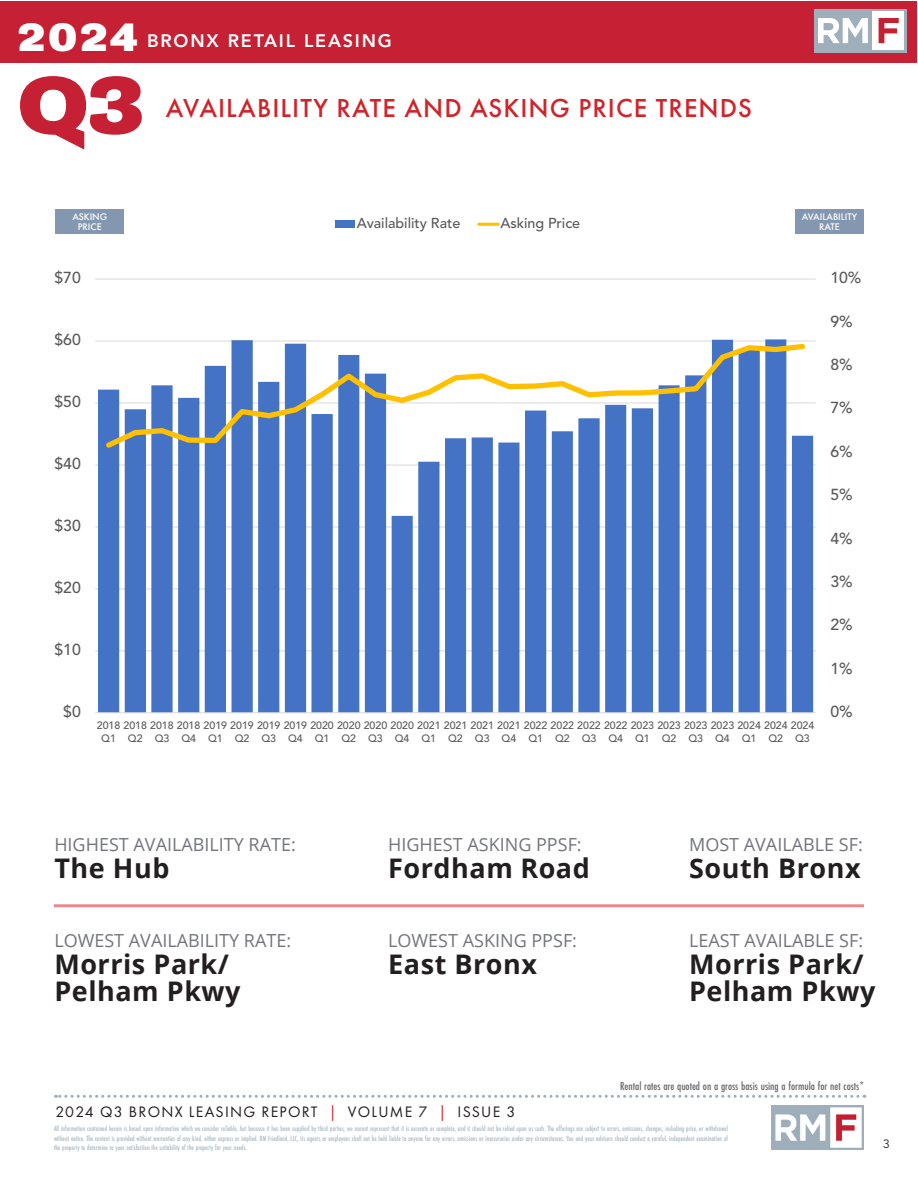
<style>
.page{position:relative;width:918px;height:1188px;background:#fff}
.page>*{position:absolute;margin:0;border:0;box-sizing:border-box;transform-origin:0 0}
.t1{font:900 81px "Campaign";color:#c52033}
.t2{font:900 39.3px "Campaign";color:#fff}
.t3{font:700 27px/27px "Open Sans";letter-spacing:.02em;color:#231f20}
.t4{font:500 27px "Futura PT";letter-spacing:.04em;color:#d1232a}
.t5{font:18px "Open Sans";color:#73757b}
.t6{font:800 18px "Avenir LT Pro";letter-spacing:.1em;color:#fff}
.t7{font:500 15.9px "Avenir LT Pro";letter-spacing:-.005em;color:#595959}
.t8{font:15.75px "Futura PT";letter-spacing:.08em;color:#231f20}
.t9{font:500 14.25px "Avenir LT Pro";color:#595959}
.t10{font:500 12.3px "Avenir LT Pro";color:#595959}
.t11{font:500 12px "Futura PT Cond";color:#64666a}
.t12{font:12px "Avenir LT Pro";color:#231f20}
.t13{font:500 10.65px/12.8px "Avenir LT Pro";letter-spacing:-.005em;color:#595959}
.t14{font:500 10.05px/10.1px "Futura PT";color:#fff;text-align:center}
.t15{font:500 7.8px/9.3px "Futura PT Cond";letter-spacing:.015em;color:#a6b5c1;text-align:justify;scale:.9 1}
.s1{color:#d1232a}
</style>
<div class="page">
<div style="left:1px;top:1px;width:916px;height:62px;background:#c52033"></div>
<img style="left:771px;top:1106px;width:93px;height:43px">
<svg style="left:56px;top:1095px;width:802px;height:3px"></svg>
<div style="left:814px;top:9px;width:93px;height:43px;background:#9eaeba"></div>
<svg style="left:818px;top:18px;width:50px;height:25px"></svg>
<div style="left:873px;top:11px;width:31px;height:39px;background:#fff"></div>
<svg style="left:879px;top:18px;width:20px;height:25px"></svg>
<div style="left:795px;top:209px;width:69px;height:25px;background:#8497b0"></div>
<div style="left:55px;top:209px;width:69px;height:25px;background:#8497b0"></div>
<hr style="left:95px;top:650px;width:721px;height:1px;background:#d9d9d9">
<hr style="left:95px;top:588px;width:721px;height:1px;background:#d9d9d9">
<hr style="left:95px;top:526px;width:721px;height:1px;background:#d9d9d9">
<hr style="left:95px;top:465px;width:721px;height:1px;background:#d9d9d9">
<hr style="left:95px;top:402px;width:721px;height:1px;background:#d9d9d9">
<hr style="left:95px;top:341px;width:721px;height:1px;background:#d9d9d9">
<hr style="left:95px;top:279px;width:721px;height:1px;background:#d9d9d9">
<svg style="left:98px;top:339px;width:715px;height:373px;fill:#4472c4"></svg>
<hr style="left:95px;top:712px;width:721px;height:1px;background:#d9d9d9">
<svg style="left:102px;top:341px;width:706px;height:111px"></svg>
<div style="left:335px;top:220px;width:20px;height:8px;background:#4472c4"></div>
<hr style="left:479px;top:223px;width:19px;height:3px;background:#ffc000">
<hr style="left:54px;top:904px;width:810px;height:3px;background:#d7252a">
<h2 class="t2" style="left:17px;top:14px;width:122px">2024</h2>
<h1 class="t1" style="left:17px;top:57px;width:128px">Q3</h1>
<h3 class="t6" style="left:147px;top:30px;width:246px">BRONX RETAIL LEASING</h3>
<p class="t4" style="left:166px;top:92px;width:588px">AVAILABILITY RATE AND ASKING PRICE TRENDS</p>
<p class="t14" style="left:72px;top:212px;width:36px">ASKING<br>PRICE</p>
<p class="t7" style="left:54px;top:268px;width:28px">$70</p>
<p class="t10" style="left:72px;top:330px;width:22px">$30</p>
<p class="t7" style="left:54px;top:330px;width:28px">$60</p>
<p class="t7" style="left:54px;top:392px;width:28px">$50</p>
<p class="t7" style="left:54px;top:454px;width:28px">$40</p>
<p class="t10" style="left:72px;top:463px;width:22px">$15</p>
<p class="t7" style="left:54px;top:516px;width:28px">$30</p>
<p class="t7" style="left:54px;top:578px;width:28px">$20</p>
<p class="t7" style="left:54px;top:640px;width:28px">$10</p>
<p class="t7" style="left:63px;top:702px;width:19px">$0</p>
<p class="t9" style="left:357px;top:215px;width:105px">Availability Rate</p>
<p class="t9" style="left:500px;top:215px;width:81px">Asking Price</p>
<p class="t14" style="left:802px;top:212px;width:57px">AVAILABILITY</p>
<p class="t14" style="left:819px;top:222px;width:22px">RATE</p>
<p class="t7" style="left:830px;top:268px;width:33px">10%</p>
<p class="t7" style="left:830px;top:312px;width:24px">9%</p>
<p class="t7" style="left:830px;top:355px;width:24px">8%</p>
<p class="t7" style="left:830px;top:399px;width:24px">7%</p>
<p class="t7" style="left:830px;top:442px;width:24px">6%</p>
<p class="t7" style="left:830px;top:485px;width:24px">5%</p>
<p class="t9" style="left:812px;top:488px;width:22px">6%</p>
<p class="t7" style="left:830px;top:529px;width:24px">4%</p>
<p class="t7" style="left:830px;top:572px;width:24px">3%</p>
<p class="t7" style="left:830px;top:615px;width:24px">2%</p>
<p class="t7" style="left:830px;top:659px;width:24px">1%</p>
<p class="t7" style="left:830px;top:702px;width:24px">0%</p>
<p class="t13" style="left:101px;top:719px;width:715px;text-indent:-4px">2018 2018 2018 2018 2019 2019 2019 2019 2020 2020 2020 2020 2021 2021 2021 2021 2022 2022 2022 2022 2023 2023 2023 2023 2024 2024 2024<br>Q1</p>
<p class="t13" style="left:128px;top:732px;width:16px">Q2</p>
<p class="t13" style="left:155px;top:732px;width:16px">Q3</p>
<p class="t13" style="left:181px;top:732px;width:16px">Q4</p>
<p class="t13" style="left:208px;top:732px;width:16px">Q1</p>
<p class="t13" style="left:235px;top:732px;width:16px">Q2</p>
<p class="t13" style="left:261px;top:732px;width:16px">Q3</p>
<p class="t13" style="left:288px;top:732px;width:16px">Q4</p>
<p class="t13" style="left:315px;top:732px;width:16px">Q1</p>
<p class="t13" style="left:342px;top:732px;width:16px">Q2</p>
<p class="t13" style="left:368px;top:732px;width:16px">Q3</p>
<p class="t13" style="left:395px;top:732px;width:16px">Q4</p>
<p class="t13" style="left:422px;top:732px;width:16px">Q1</p>
<p class="t13" style="left:448px;top:732px;width:16px">Q2</p>
<p class="t13" style="left:475px;top:732px;width:16px">Q3</p>
<p class="t13" style="left:502px;top:732px;width:16px">Q4</p>
<p class="t13" style="left:528px;top:732px;width:16px">Q1</p>
<p class="t13" style="left:555px;top:732px;width:16px">Q2</p>
<p class="t13" style="left:582px;top:732px;width:16px">Q3</p>
<p class="t13" style="left:608px;top:732px;width:16px">Q4</p>
<p class="t13" style="left:635px;top:732px;width:16px">Q1</p>
<p class="t13" style="left:662px;top:732px;width:16px">Q2</p>
<p class="t13" style="left:688px;top:732px;width:16px">Q3</p>
<p class="t13" style="left:715px;top:732px;width:16px">Q4</p>
<p class="t13" style="left:742px;top:732px;width:16px">Q1</p>
<p class="t13" style="left:769px;top:732px;width:16px">Q2</p>
<p class="t13" style="left:795px;top:732px;width:16px">Q3</p>
<p class="t5" style="left:54px;top:832px;width:243px">HIGHEST AVAILABILITY RATE:</p>
<p class="t3" style="left:54px;top:854px;width:117px">The Hub</p>
<p class="t5" style="left:54px;top:928px;width:238px">LOWEST AVAILABILITY RATE:</p>
<p class="t3" style="left:54px;top:950px;width:188px">Morris Park/<br>Pelham Pkwy</p>
<p class="t5" style="left:388px;top:832px;width:195px">HIGHEST ASKING PPSF:</p>
<p class="t3" style="left:388px;top:854px;width:203px">Fordham Road</p>
<p class="t5" style="left:388px;top:928px;width:190px">LOWEST ASKING PPSF:</p>
<p class="t3" style="left:388px;top:950px;width:150px">East Bronx</p>
<p class="t5" style="left:689px;top:832px;width:175px">MOST AVAILABLE SF:</p>
<p class="t3" style="left:689px;top:854px;width:173px">South Bronx</p>
<p class="t5" style="left:689px;top:928px;width:176px">LEAST AVAILABLE SF:</p>
<p class="t3" style="left:689px;top:950px;width:188px">Morris Park/<br>Pelham Pkwy</p>
<h3 class="t8" style="left:56px;top:1102px;width:461px">2024 Q3 BRONX LEASING REPORT <span class="s1">|</span> VOLUME 7 <span class="s1">|</span> ISSUE 3</h3>
<p class="t11" style="left:620px;top:1079px;width:245px">Rental rates are quoted on a gross basis using a formula for net costs*</p>
<p class="t15" style="left:54px;top:1124px;width:750px">All information contained herein is based upon information which we consider reliable, but because it has been supplied by third parties, we cannot represent that it is accurate or complete, and it should not be relied upon as such. The offerings are subject to errors, omissions, changes, including price, or withdrawal without notice. The content is provided without warranties of any kind, either express or implied. RM Friedland, LLC, its agents or employees shall not be held liable to anyone for any errors, omissions or inaccuracies under any circumstances. You and your advisors should conduct a careful, independent examination of the property to determine to your satisfaction the suitability of the property for your needs.</p>
<h3 class="t12" style="left:883px;top:1137px;width:8px">3</h3>
</div>
